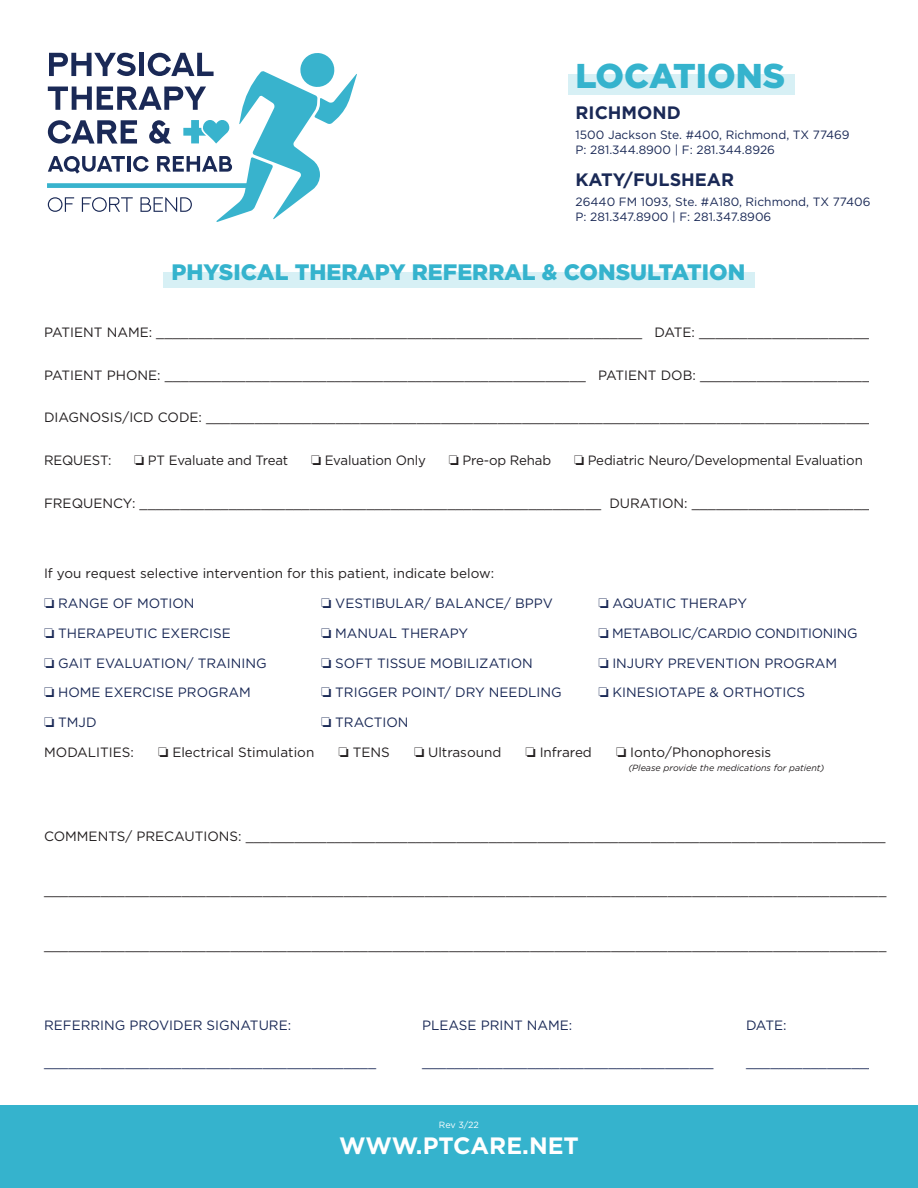
<style>
.page{position:relative;width:918px;height:1188px;background:#fff}
.page>*{position:absolute;margin:0;border:0;box-sizing:border-box;transform-origin:0 0}
.t1{font:900 34.35px "Gotham";color:#35b3cd}
.t2{font:700 23.7px "Gotham";color:#fff}
.t3{font:900 22.35px "Gotham";color:#35b3cd}
.t4{font:700 18px "Gotham";color:#1a2956}
.t5{font:13.5px "Gotham";color:#231f20}
.t6{font:13.5px/29.7px "Gotham";color:#1a2956}
.t7{font:12px/14.7px "Gotham";color:#1a2956}
.t8{font:italic 9px "Gotham";color:#231f20}
.t9{font:9px "Gotham";color:#fff}
</style>
<div class="page">
<svg style="left:48px;top:52px;width:309px;height:170px"></svg>
<div style="left:568px;top:74px;width:227px;height:20px;background:#d7f0f5"></div>
<div style="left:0;top:1106px;width:918px;height:82px;background:#35b3cd"></div>
<div style="left:163px;top:273px;width:592px;height:15px;background:#d7f0f5"></div>
<h1 class="t1" style="left:576px;top:52px;width:211px">LOCATIONS</h1>
<h3 class="t4" style="left:576px;top:100px;width:107px">RICHMOND</h3>
<p class="t7" style="left:576px;top:127px;width:276px">1500 Jackson Ste. #400, Richmond, TX 77469<br>P: 281.344.8900 | F: 281.344.8926</p>
<h3 class="t4" style="left:576px;top:168px;width:160px">KATY/FULSHEAR</h3>
<p class="t7" style="left:576px;top:195px;width:296px">26440 FM 1093, Ste. #A180, Richmond, TX 77406<br>P: 281.347.8900 | F: 281.347.8906</p>
<h3 class="t3" style="left:171px;top:257px;width:575px">PHYSICAL THERAPY REFERRAL &amp; CONSULTATION</h3>
<p class="t5" style="left:44px;top:324px;width:827px">PATIENT NAME: ____________________________________________________________ DATE: _____________________</p>
<p class="t5" style="left:44px;top:366px;width:836px">PATIENT PHONE: ____________________________________________________ PATIENT DOB: ______________________</p>
<p class="t5" style="left:44px;top:409px;width:844px">DIAGNOSIS/ICD CODE: ____________________________________________________________________________________</p>
<p class="t5" style="left:44px;top:452px;width:69px">REQUEST:</p>
<p class="t5" style="left:134px;top:452px;width:156px">❏ PT Evaluate and Treat</p>
<p class="t5" style="left:311px;top:452px;width:116px">❏ Evaluation Only</p>
<p class="t5" style="left:449px;top:452px;width:104px">❏ Pre-op Rehab</p>
<p class="t5" style="left:574px;top:452px;width:290px">❏ Pediatric Neuro/Developmental Evaluation</p>
<p class="t5" style="left:44px;top:494px;width:844px">FREQUENCY: _________________________________________________________ DURATION: ________________________</p>
<p class="t5" style="left:44px;top:564px;width:452px">If you request selective intervention for this patient, indicate below:</p>
<p class="t6" style="left:44px;top:588px;width:188px">❏ RANGE OF MOTION<br>❏ THERAPEUTIC EXERCISE</p>
<p class="t6" style="left:44px;top:648px;width:224px">❏ GAIT EVALUATION/ TRAINING ❏ HOME EXERCISE PROGRAM</p>
<p class="t6" style="left:44px;top:707px;width:54px">❏ TMJD</p>
<p class="t6" style="left:321px;top:588px;width:233px">❏ VESTIBULAR/ BALANCE/ BPPV ❏ MANUAL THERAPY</p>
<p class="t6" style="left:321px;top:648px;width:242px">❏ SOFT TISSUE MOBILIZATION<br>❏ TRIGGER POINT/ DRY NEEDLING</p>
<p class="t6" style="left:321px;top:707px;width:89px">❏ TRACTION</p>
<p class="t6" style="left:598px;top:588px;width:150px">❏ AQUATIC THERAPY</p>
<p class="t6" style="left:598px;top:618px;width:261px">❏ METABOLIC/CARDIO CONDITIONING ❏ INJURY PREVENTION PROGRAM<br>❏ KINESIOTAPE &amp; ORTHOTICS</p>
<p class="t5" style="left:44px;top:744px;width:91px">MODALITIES:</p>
<p class="t5" style="left:158px;top:744px;width:158px">❏ Electrical Stimulation</p>
<p class="t5" style="left:339px;top:744px;width:53px">❏ TENS</p>
<p class="t5" style="left:414px;top:744px;width:89px">❏ Ultrasound</p>
<p class="t5" style="left:526px;top:744px;width:68px">❏ Infrared</p>
<p class="t5" style="left:616px;top:744px;width:157px">❏ Ionto/Phonophoresis</p>
<p class="t8" style="left:628px;top:762px;width:198px">(Please provide the medications for patient)</p>
<p class="t5" style="left:44px;top:827px;width:843px">COMMENTS/ PRECAUTIONS: _______________________________________________________________________________</p>
<p class="t5" style="left:44px;top:882px;width:844px">________________________________________________________________________________________________________</p>
<p class="t5" style="left:44px;top:936px;width:844px">________________________________________________________________________________________________________</p>
<p class="t6" style="left:44px;top:1011px;width:249px">REFERRING PROVIDER SIGNATURE:</p>
<p class="t6" style="left:422px;top:1011px;width:152px">PLEASE PRINT NAME:</p>
<p class="t6" style="left:746px;top:1011px;width:42px">DATE:</p>
<p class="t6" style="left:44px;top:1047px;width:334px">_________________________________________</p>
<p class="t6" style="left:422px;top:1047px;width:293px">____________________________________</p>
<p class="t6" style="left:746px;top:1047px;width:131px">________________</p>
<p class="t9" style="left:439px;top:1119px;width:42px">Rev 3/22</p>
<h2 class="t2" style="left:339px;top:1130px;width:241px">WWW.PTCARE.NET</h2>
</div>
